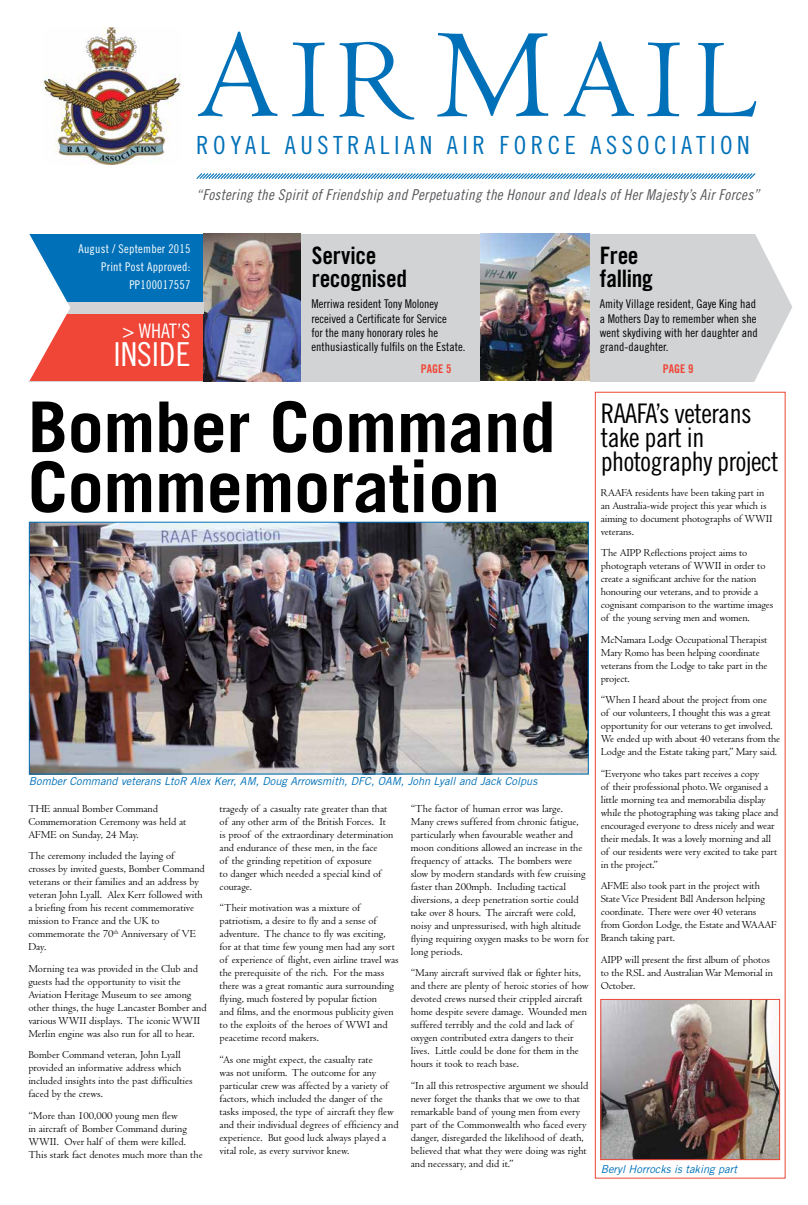
<style>
.page{position:relative;width:808px;height:1205px;background:#fff}
.page>*{position:absolute;margin:0;border:0;box-sizing:border-box;transform-origin:0 0}
.t1{font:116.5px "Centaur";color:#0071b8}
.t2{font:700 70px/60px "Trade Gothic";letter-spacing:-.005em;color:#000}
.t3{font:33px "Trade Gothic Cond Eighteen";color:#fff}
.t4{font:27px/24px "Trade Gothic Cond Eighteen";letter-spacing:-.02em;color:#000}
.t5{font:25px "Trade Gothic Cond Eighteen";letter-spacing:.18em;color:#0071b8}
.t6{font:24px/23px "Trade Gothic Bold Cond Twenty";letter-spacing:-.015em;color:#000}
.t7{font:20px "Trade Gothic Cond Eighteen";color:#fff}
.t8{font:15px "Trade Gothic Cond Eighteen Obl";letter-spacing:.02em;color:#58595b}
.t9{font:12px/14.4px "Trade Gothic Cond Eighteen";color:#000}
.t10{font:12px/18px "Trade Gothic Cond Eighteen";letter-spacing:.02em;color:#fff;text-align:right}
.t11{font:12px "Trade Gothic Bold Cond Twenty";color:#ef4637}
.t12{font:11px/13px "Centaur";color:#000}
.t13{font:italic 11px "Trade Gothic";color:#0071b8}
.s1{font-size:131.8px}
</style>
<div class="page">
<svg style="left:196px;top:173px;width:560px;height:6px;background:#8bbede"></svg>
<div style="left:28px;top:234px;width:780px;height:147px;background:#d1d3d4"></div>
<div style="left:28px;top:234px;width:175px;height:80px;background:#0071b8"></div>
<div style="left:28px;top:307px;width:175px;height:74px;background:#ef4637"></div>
<img style="left:203px;top:234px;width:98px;height:147px">
<img style="left:480px;top:234px;width:110px;height:147px">
<div style="left:28px;top:302px;width:175px;height:11px;background:#d1d3d4"></div>
<svg style="left:28px;top:234px;width:42px;height:147px"></svg>
<svg style="left:751px;top:234px;width:57px;height:148px"></svg>
<img style="left:43px;top:28px;width:137px;height:137px">
<img style="left:31px;top:524px;width:556px;height:248px">
<div style="left:29px;top:522px;width:560px;height:252px;border:1px solid #0071b8"></div>
<img style="left:602px;top:1001px;width:176px;height:157px">
<div style="left:600px;top:999px;width:180px;height:161px;border:1px solid #ef4637"></div>
<div style="left:595px;top:392px;width:191px;height:786px;border:1px solid #ef4637"></div>
<h1 class="t1" style="left:196px;top:17px;width:563px"><span class="s1">A</span>IR<span class="s1">M</span>AIL</h1>
<h3 class="t5" style="left:196px;top:130px;width:555px">ROYAL AUSTRALIAN AIR FORCE ASSOCIATION</h3>
<h3 class="t8" style="left:196px;top:186px;width:564px">“Fostering the Spirit of Friendship and Perpetuating the Honour and Ideals of Her Majesty’s Air Forces”</h3>
<p class="t10" style="left:79px;top:239px;width:113px">August / September 2015<br>Print Post Approved:<br>PP100017557</p>
<h3 class="t6" style="left:312px;top:244px;width:97px">Service recognised</h3>
<h3 class="t6" style="left:600px;top:244px;width:54px">Free falling</h3>
<p class="t9" style="left:311px;top:296px;width:155px">Merriwa resident Tony Moloney received a Certificate for Service<br>for the many honorary roles he enthusiastically fulfils on the Estate.</p>
<p class="t9" style="left:600px;top:296px;width:159px">Amity Village resident, Gaye King had a Mothers Day to remember when she went skydiving with her daughter and grand-daughter.</p>
<p class="t11" style="left:663px;top:362px;width:32px">PAGE 9</p>
<h2 class="t2" style="left:28px;top:396px;width:529px">Bomber Command<br>Commemoration</h2>
<h3 class="t7" style="left:122px;top:319px;width:69px">&gt; WHAT’S</h3>
<h3 class="t3" style="left:113px;top:335px;width:78px">INSIDE</h3>
<p class="t11" style="left:421px;top:362px;width:32px">PAGE 5</p>
<h3 class="t4" style="left:601px;top:401px;width:179px">RAAFA’s veterans take part in photography project</h3>
<p class="t12" style="left:601px;top:486px;width:173px">RAAFA residents have been taking part in an Australia-wide project this year which is aiming to document photographs of WWII veterans.</p>
<p class="t12" style="left:601px;top:546px;width:174px">The AIPP Reflections project aims to photograph veterans of WWII in order to create a significant archive for the nation honouring our veterans, and to provide a cognisant comparison to the wartime images of the young serving men and women.</p>
<p class="t12" style="left:601px;top:633px;width:168px">McNamara Lodge Occupational Therapist<br>Mary Romo has been helping coordinate veterans from the Lodge to take part in the project.</p>
<p class="t12" style="left:601px;top:693px;width:181px">“When I heard about the project from one<br>of our volunteers, I thought this was a great opportunity for our veterans to get involved.<br>We ended up with about 40 veterans from the Lodge and the Estate taking part,” Mary said.</p>
<p class="t12" style="left:601px;top:767px;width:179px">“Everyone who takes part receives a copy<br>of their professional photo. We organised a little morning tea and memorabilia display while the photographing was taking place and encouraged everyone to dress nicely and wear their medals. It was a lovely morning and all of our residents were very excited to take part in the project.”</p>
<p class="t12" style="left:601px;top:879px;width:178px">AFME also took part in the project with State Vice President Bill Anderson helping coordinate. There were over 40 veterans from Gordon Lodge, the Estate and WAAAF Branch taking part.</p>
<p class="t12" style="left:601px;top:953px;width:174px">AIPP will present the first album of photos to the RSL and Australian War Memorial in<br>October.</p>
<p class="t13" style="left:29px;top:774px;width:510px">Bomber Command veterans LtoR Alex Kerr, AM, Doug Arrowsmith, DFC, OAM, John Lyall and Jack Colpus</p>
<p class="t12" style="left:28px;top:802px;width:160px">THE annual Bomber Command<br>Commemoration Ceremony was held at<br>AFME on Sunday, 24 May.</p>
<p class="t12" style="left:28px;top:849px;width:178px">The ceremony included the laying of<br>crosses by invited guests, Bomber Command veterans or their families and an address by veteran John Lyall. Alex Kerr followed with a briefing from his recent commemorative mission to France and the UK to commemorate the 70<sup>th</sup> Anniversary of VE Day.</p>
<p class="t12" style="left:28px;top:962px;width:180px">Morning tea was provided in the Club and guests had the opportunity to visit the Aviation Heritage Museum to see among other things, the huge Lancaster Bomber and various WWII displays. The iconic WWII Merlin engine was also run for all to hear.</p>
<p class="t12" style="left:28px;top:1048px;width:166px">Bomber Command veteran, John Lyall provided an informative address which included insights into the past difficulties faced by the crews.</p>
<p class="t12" style="left:28px;top:1109px;width:176px">“More than 100,000 young men flew<br>in aircraft of Bomber Command during WWII. Over half of them were killed.<br>This stark fact denotes much more than the</p>
<p class="t12" style="left:220px;top:802px;width:175px">tragedy of a casualty rate greater than that of any other arm of the British Forces. It is proof of the extraordinary determination and endurance of these men, in the face<br>of the grinding repetition of exposure<br>to danger which needed a special kind of courage.</p>
<p class="t12" style="left:220px;top:901px;width:181px">“Their motivation was a mixture of patriotism, a desire to fly and a sense of adventure. The chance to fly was exciting, for at that time few young men had any sort of experience of flight, even airline travel was the prerequisite of the rich. For the mass there was a great romantic aura surrounding flying, much fostered by popular fiction<br>and films, and the enormous publicity given to the exploits of the heroes of WWI and peacetime record makers.</p>
<p class="t12" style="left:220px;top:1053px;width:181px">“As one might expect, the casualty rate<br>was not uniform. The outcome for any particular crew was affected by a variety of factors, which included the danger of the tasks imposed, the type of aircraft they flew and their individual degrees of efficiency and experience. But good luck always played a vital role, as every survivor knew.</p>
<p class="t12" style="left:411px;top:802px;width:180px">“The factor of human error was large.<br>Many crews suffered from chronic fatigue, particularly when favourable weather and moon conditions allowed an increase in the frequency of attacks. The bombers were slow by modern standards with few cruising faster than 200mph. Including tactical diversions, a deep penetration sortie could take over 8 hours. The aircraft were cold, noisy and unpressurised, with high altitude flying requiring oxygen masks to be worn for long periods.</p>
<p class="t12" style="left:411px;top:966px;width:179px">“Many aircraft survived flak or fighter hits, and there are plenty of heroic stories of how devoted crews nursed their crippled aircraft home despite severe damage. Wounded men suffered terribly and the cold and lack of oxygen contributed extra dangers to their lives. Little could be done for them in the hours it took to reach base.</p>
<p class="t12" style="left:411px;top:1079px;width:179px">“In all this retrospective argument we should never forget the thanks that we owe to that remarkable band of young men from every part of the Commonwealth who faced every danger, disregarded the likelihood of death, believed that what they were doing was right and necessary, and did it.”</p>
<p class="t13" style="left:601px;top:1162px;width:138px">Beryl Horrocks is taking part</p>
</div>
